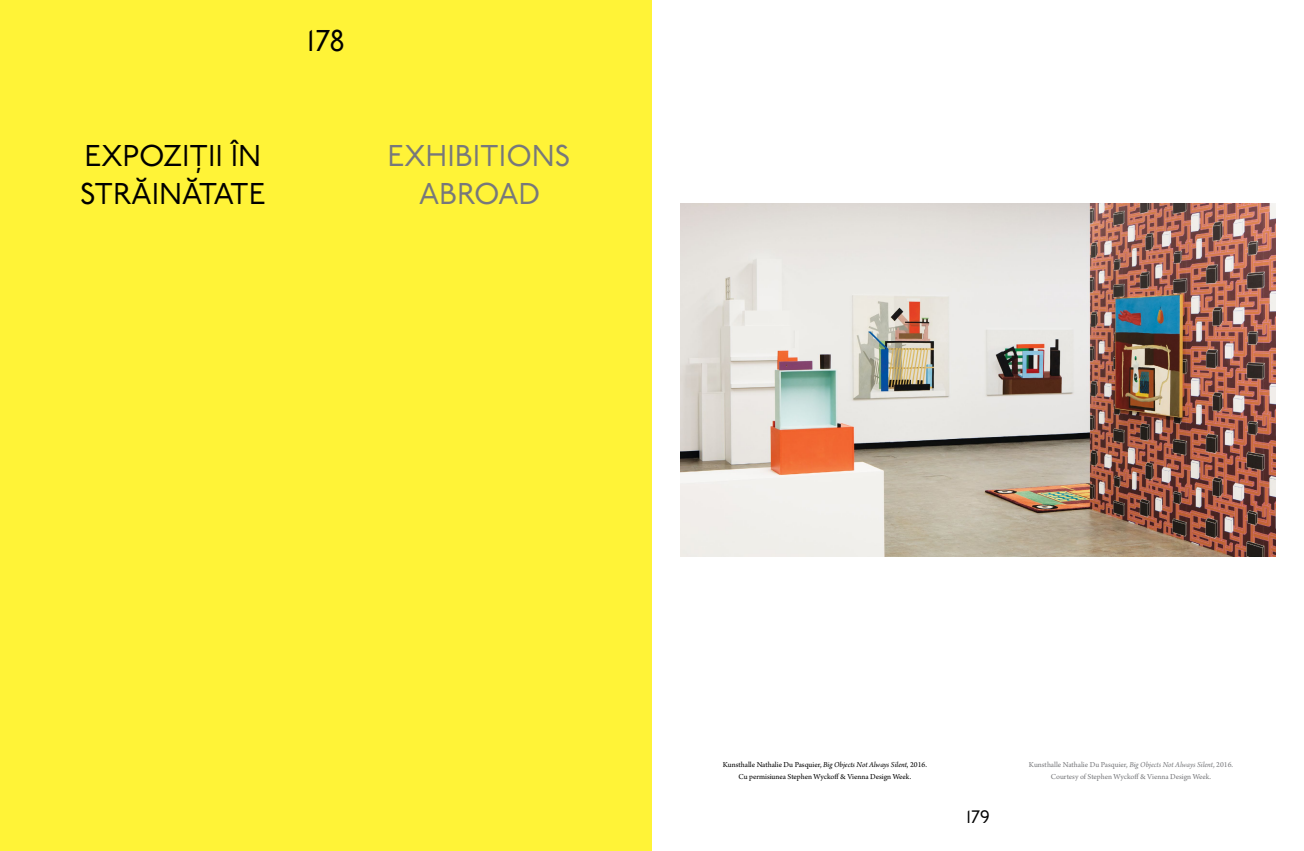
<style>
.page{position:relative;width:1304px;height:851px;background:#fff}
.page>*{position:absolute;margin:0;border:0;box-sizing:border-box;transform-origin:0 0}
.t1{font:30px/37.5px "P22 Underground Pro";color:#000}
.t2{font:30px/37.5px "P22 Underground Pro";color:#77787b;text-align:center}
.t3{font:18px "P22 Underground Pro";color:#000}
.t4{font:8px/12.5px "Arno Pro";color:#000;text-align:center}
.t5{font:8px/12.5px "Arno Pro";letter-spacing:-.005em;color:#77787b;text-align:center}
.s1{font-style:italic}
</style>
<div class="page">
<div style="left:0;top:0;width:652px;height:850px;background:#fff337"></div>
<img style="left:680px;top:203px;width:596px;height:353px">
<h1 class="t1" style="left:80px;top:136px;width:187px">EXPOZIȚII ÎN<br>STRĂINĂTATE</h1>
<h1 class="t1" style="left:307px;top:21px;width:39px">178</h1>
<h1 class="t2" style="left:387px;top:136px;width:185px">EXHIBITIONS<br>ABROAD</h1>
<p class="t4" style="left:723px;top:758px;width:206px">Kunsthalle Nathalie Du Pasquier, <span class="s1">Big Objects Not Always Silent</span>, 2016.<br>Cu permisiunea Stephen Wyckoff &amp; Vienna Design Week.</p>
<p class="t5" style="left:1029px;top:758px;width:206px">Kunsthalle Nathalie Du Pasquier, <span class="s1">Big Objects Not Always Silent</span>, 2016.<br>Courtesy of Stephen Wyckoff &amp; Vienna Design Week.</p>
<h2 class="t3" style="left:966px;top:803px;width:25px">179</h2>
</div>
